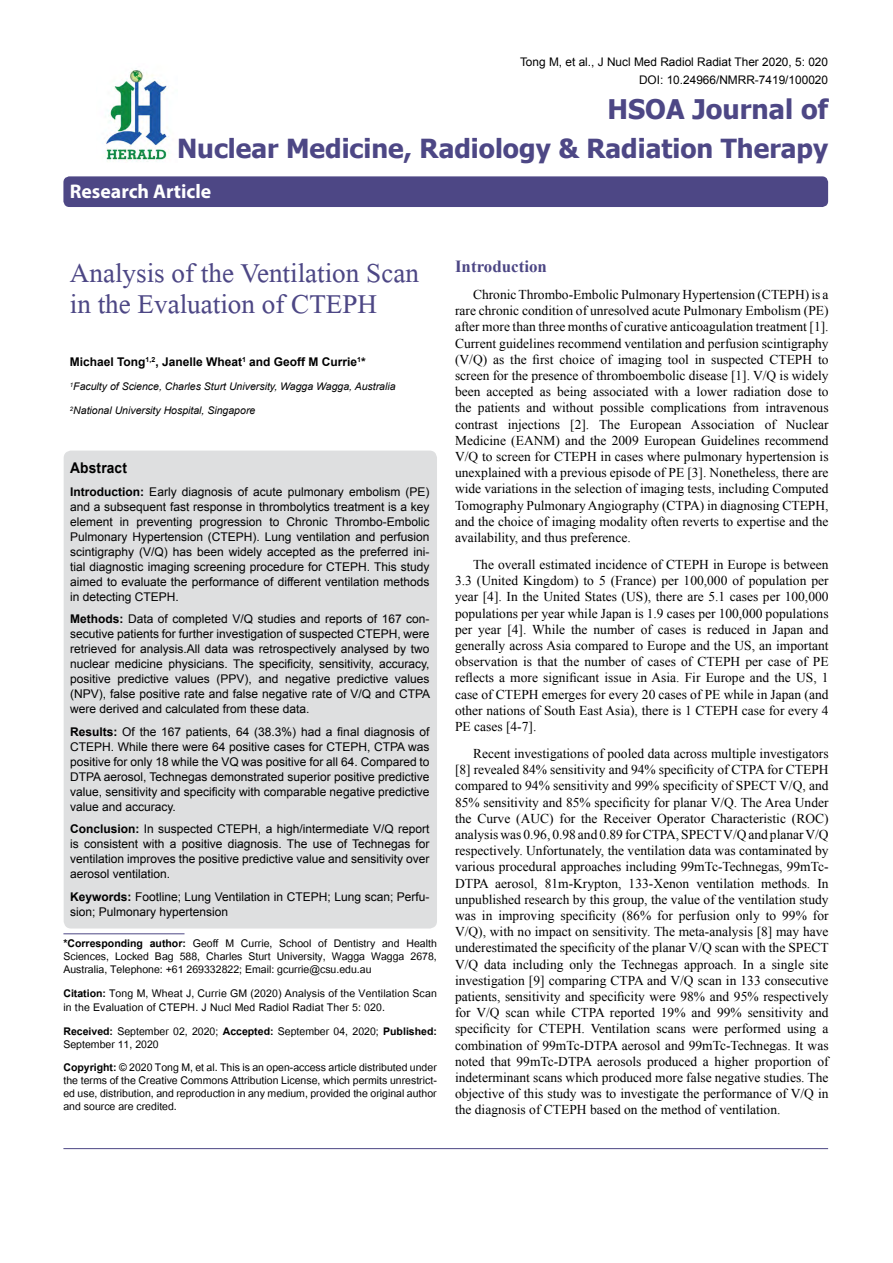
<style>
.page{position:relative;width:893px;height:1263px;background:#fff}
.page>*{position:absolute;margin:0;border:0;box-sizing:border-box;transform-origin:0 0}
.t1{font:40.5px/31.5px "Microsoft Himalaya";color:#4d4785}
.t2{font:700 27px "Tahoma";color:#4d4785}
.t3{font:700 26.25px "Tahoma";color:#4d4785}
.t4{font:700 19.8px "Myriad Hebrew";color:#fff}
.t5{font:700 16.95px "Times New Roman";color:#4d4785}
.t6{font:700 14.85px "Arial";letter-spacing:.015em;color:#000;scale:.93 1}
.t7{font:14.7px/13.2px "Utsaah";color:#000;text-align:justify}
.t8{font:13.5px/16.2px "Times New Roman";color:#000;text-align:justify}
.t9{font:12px/15px "Arial";color:#000;text-align:justify}
.t10{font:700 12px "Arial";color:#000}
.t11{font:11.85px/18px "Arial";color:#000;text-align:right}
.t12{font:italic 10.5px "Arial";color:#000}
.s1{font-weight:700}
</style>
<div class="page">
<div style="left:63px;top:176px;width:765px;height:31px;background:#4d4785;border-radius:6px"></div>
<hr style="left:63px;top:933px;width:121px;height:1px;background:#4d4785">
<img style="left:105px;top:70px;width:64px;height:92px">
<hr style="left:63px;top:1148px;width:765px;height:1px;background:#4d4785">
<div style="left:64px;top:451px;width:373px;height:477px;background:#dedfe0;border-radius:8px"></div>
<p class="t11" style="left:520px;top:53px;width:310px">Tong M, et al., J Nucl Med Radiol Radiat Ther 2020, 5: 020<br>DOI: 10.24966/NMRR-7419/100020</p>
<h2 class="t2" style="left:607px;top:90px;width:222px">HSOA Journal of</h2>
<h3 class="t3" style="left:177px;top:130px;width:653px">Nuclear Medicine, Radiology &amp; Radiation Therapy</h3>
<h3 class="t4" style="left:70px;top:180px;width:143px">Research Article</h3>
<h1 class="t1" style="left:70px;top:252px;width:351px">Analysis of the Ventilation Scan in the Evaluation of CTEPH</h1>
<p class="t10" style="left:70px;top:354px;width:297px">Michael Tong<sup>1,2</sup>, Janelle Wheat<sup>1</sup> and Geoff M Currie<sup>1</sup>*</p>
<p class="t12" style="left:70px;top:379px;width:327px"><sup>1</sup>Faculty of Science, Charles Sturt University, Wagga Wagga, Australia</p>
<p class="t12" style="left:70px;top:403px;width:187px"><sup>2</sup>National University Hospital, Singapore</p>
<p class="t6" style="left:70px;top:458px;width:63px">Abstract</p>
<p class="t9" style="left:70px;top:484px;width:361px"><span class="s1">Introduction:</span> Early diagnosis of acute pulmonary embolism (PE) and a subsequent fast response in thrombolytics treatment is a key element in preventing progression to Chronic Thrombo-Embolic Pulmonary Hypertension (CTEPH). Lung ventilation and perfusion scintigraphy (V/Q) has been widely accepted as the preferred ini&shy;tial diagnostic imaging screening procedure for CTEPH. This study aimed to evaluate the performance of different ventilation methods in detecting CTEPH.</p>
<p class="t9" style="left:70px;top:611px;width:362px"><span class="s1">Methods:</span> Data of completed V/Q studies and reports of 167 con&shy;secutive patients for further investigation of suspected CTEPH, were retrieved for analysis.All data was retrospectively analysed by two nuclear medicine physicians. The specificity, sensitivity, accuracy, positive predictive values (PPV), and negative predictive values (NPV), false positive rate and false negative rate of V/Q and CTPA were derived and calculated from these data.</p>
<p class="t9" style="left:70px;top:724px;width:361px"><span class="s1">Results:</span> Of the 167 patients, 64 (38.3%) had a final diagnosis of CTEPH. While there were 64 positive cases for CTEPH, CTPA was positive for only 18 while the VQ was positive for all 64. Compared to DTPA aerosol, Technegas demonstrated superior positive predictive value, sensitivity and specificity with comparable negative predictive value and accuracy.</p>
<p class="t9" style="left:70px;top:821px;width:361px"><span class="s1">Conclusion:</span> In suspected CTEPH, a high/intermediate V/Q report is consistent with a positive diagnosis. The use of Technegas for ventilation improves the positive predictive value and sensitivity over aerosol ventilation.</p>
<p class="t9" style="left:70px;top:889px;width:361px"><span class="s1">Keywords:</span> Footline; Lung Ventilation in CTEPH; Lung scan; Perfu&shy;sion; Pulmonary hypertension</p>
<p class="t7" style="left:63px;top:938px;width:375px"><span class="s1">*Corresponding author:</span> Geoff M Currie, School of Dentistry and Health Sciences, Locked Bag 588, Charles Sturt University, Wagga Wagga 2678, Australia, Telephone: +61 269332822; Email: gcurrie@csu.edu.au</p>
<p class="t7" style="left:63px;top:988px;width:375px"><span class="s1">Citation:</span> Tong M, Wheat J, Currie GM (2020) Analysis of the Ventilation Scan in the Evaluation of CTEPH. J Nucl Med Radiol Radiat Ther 5: 020.</p>
<p class="t7" style="left:63px;top:1025px;width:375px"><span class="s1">Received:</span> September 02, 2020; <span class="s1">Accepted:</span> September 04, 2020; <span class="s1">Published:<br></span>September 11, 2020</p>
<p class="t7" style="left:63px;top:1061px;width:375px"><span class="s1">Copyright:</span> © 2020 Tong M, et al. This is an open-access article distributed under the terms of the Creative Commons Attribution License, which permits unrestrict&shy;ed use, distribution, and reproduction in any medium, provided the original author and source are credited.</p>
<p class="t5" style="left:455px;top:254px;width:93px">Introduction</p>
<p class="t8" style="left:455px;top:286px;width:375px;text-indent:18px">Chronic Thrombo-Embolic Pulmonary Hypertension (CTEPH) is a rare chronic condition of unresolved acute Pulmonary Embolism (PE) after more than three months of curative anticoagulation treatment [1].<br>Current guidelines recommend ventilation and perfusion scintigraphy (V/Q) as the first choice of imaging tool in suspected CTEPH to screen for the presence of thromboembolic disease [1]. V/Q is widely been accepted as being associated with a lower radiation dose to the patients and without possible complications from intravenous contrast injections [2]. The European Association of Nuclear Medicine (EANM) and the 2009 European Guidelines recommend V/Q to screen for CTEPH in cases where pulmonary hypertension is unexplained with a previous episode of PE [3]. Nonetheless, there are wide variations in the selection of imaging tests, including Computed Tomography Pulmonary Angiography (CTPA) in diagnosing CTEPH, and the choice of imaging modality often reverts to expertise and the availability, and thus preference.</p>
<p class="t8" style="left:455px;top:556px;width:375px;text-indent:18px">The overall estimated incidence of CTEPH in Europe is between 3.3 (United Kingdom) to 5 (France) per 100,000 of population per year [4]. In the United States (US), there are 5.1 cases per 100,000 populations per year while Japan is 1.9 cases per 100,000 populations per year [4]. While the number of cases is reduced in Japan and generally across Asia compared to Europe and the US, an important observation is that the number of cases of CTEPH per case of PE reflects a more significant issue in Asia. Fir Europe and the US, 1 case of CTEPH emerges for every 20 cases of PE while in Japan (and other nations of South East Asia), there is 1 CTEPH case for every 4<br>PE cases [4-7].</p>
<p class="t8" style="left:455px;top:745px;width:375px;text-indent:18px">Recent investigations of pooled data across multiple investigators [8] revealed 84% sensitivity and 94% specificity of CTPA for CTEPH compared to 94% sensitivity and 99% specificity of SPECT V/Q, and 85% sensitivity and 85% specificity for planar V/Q. The Area Under the Curve (AUC) for the Receiver Operator Characteristic (ROC) analysis was 0.96, 0.98 and 0.89 for CTPA, SPECT V/Q and planar V/Q respectively. Unfortunately, the ventilation data was contaminated by various procedural approaches including 99mTc-Technegas, 99mTc-DTPA aerosol, 81m-Krypton, 133-Xenon ventilation methods. In unpublished research by this group, the value of the ventilation study was in improving specificity (86% for perfusion only to 99% for V/Q), with no impact on sensitivity. The meta-analysis [8] may have underestimated the specificity of the planar V/Q scan with the SPECT V/Q data including only the Technegas approach. In a single site investigation [9] comparing CTPA and V/Q scan in 133 consecutive patients, sensitivity and specificity were 98% and 95% respectively for V/Q scan while CTPA reported 19% and 99% sensitivity and specificity for CTEPH. Ventilation scans were performed using a combination of 99mTc-DTPA aerosol and 99mTc-Technegas. It was noted that 99mTc-DTPA aerosols produced a higher proportion of indeterminant scans which produced more false negative studies. The objective of this study was to investigate the performance of V/Q in the diagnosis of CTEPH based on the method of ventilation.</p>
</div>
